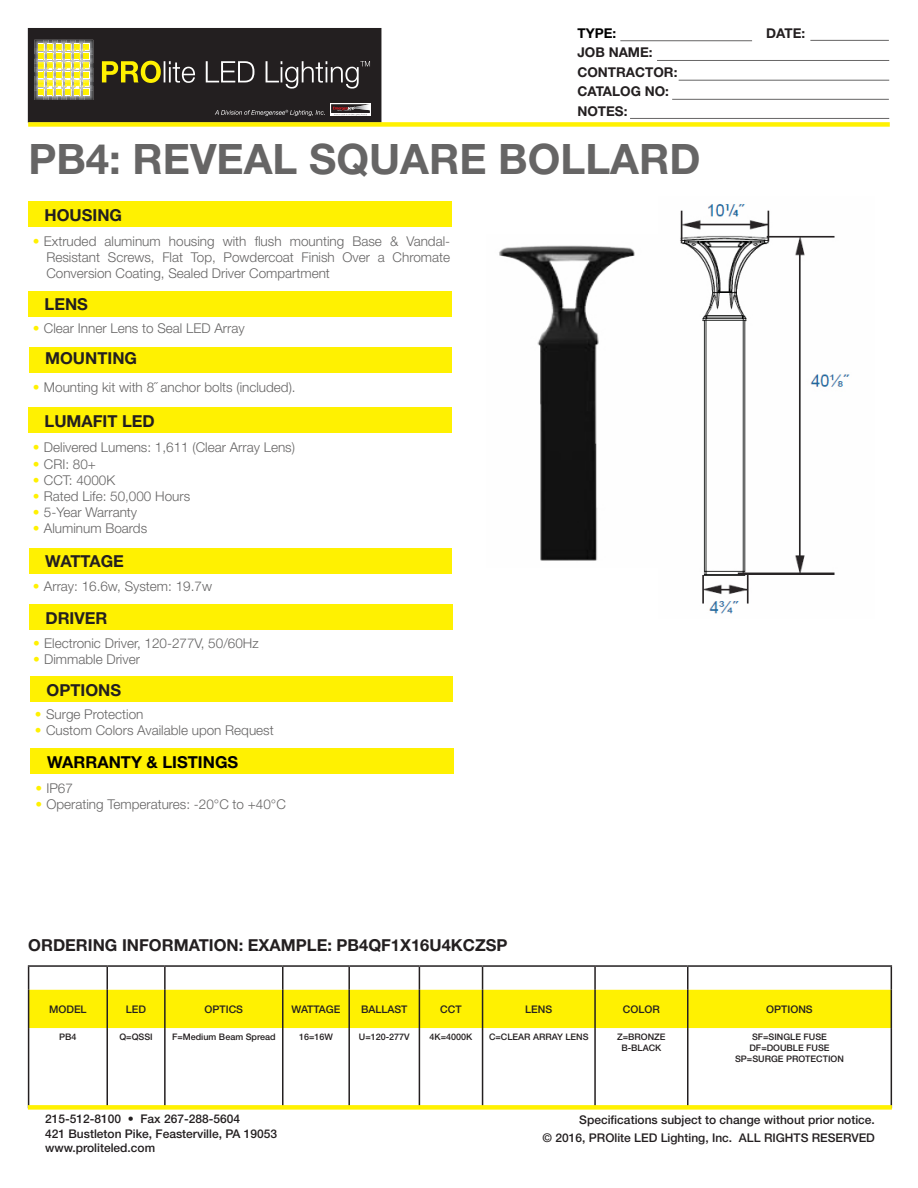
<style>
.page{position:relative;width:918px;height:1188px;background:#fff}
.page>*{position:absolute;margin:0;border:0;box-sizing:border-box;transform-origin:0 0}
.t1{font:700 42px "Helvetica Neue LT Std";color:#666565}
.t2{font:700 16.5px "Helvetica Neue LT Std";color:#231f20}
.t3{font:700 16.5px "Helvetica Neue LT Std";color:#000}
.t4{font:300 13.5px/16.2px "Helvetica Neue LT Std";color:#666565;text-align:justify}
.t5{font:700 13.5px/19.5px "Helvetica Neue LT Std";color:#231f20}
.t6{font:700 13.5px "Helvetica Neue LT Std";color:#000}
.t7{font:500 12px/14.4px "Helvetica Neue LT Std";color:#231f20;text-align:right}
.t8{font:500 10.5px "Helvetica Neue LT Std";color:#231f20}
.t9{font:500 9px "Helvetica Neue LT Std";color:#231f20}
.s1{color:#fff101}
</style>
<div class="page">
<img style="left:499px;top:245px;width:136px;height:316px">
<div style="left:28px;top:202px;width:423px;height:25px;background:#fff101"></div>
<div style="left:28px;top:291px;width:423px;height:25px;background:#fff101"></div>
<div style="left:29px;top:348px;width:423px;height:25px;background:#fff101"></div>
<div style="left:28px;top:408px;width:423px;height:25px;background:#fff101"></div>
<div style="left:29px;top:548px;width:423px;height:25px;background:#fff101"></div>
<div style="left:31px;top:749px;width:423px;height:25px;background:#fff101"></div>
<div style="left:30px;top:676px;width:423px;height:25px;background:#fff101"></div>
<div style="left:29px;top:605px;width:423px;height:25px;background:#fff101"></div>
<img style="left:680px;top:204px;width:170px;height:410px">
<svg style="left:29px;top:1028px;width:862px;height:77px"></svg>
<hr style="left:28px;top:965px;width:79px;height:2px;background:#231f20">
<hr style="left:28px;top:1028px;width:1px;height:80px;background:#231f20">
<hr style="left:107px;top:965px;width:58px;height:2px;background:#231f20">
<hr style="left:165px;top:965px;width:118px;height:2px;background:#231f20">
<hr style="left:283px;top:965px;width:66px;height:2px;background:#231f20">
<hr style="left:349px;top:965px;width:70px;height:2px;background:#231f20">
<hr style="left:419px;top:965px;width:64px;height:2px;background:#231f20">
<hr style="left:483px;top:965px;width:112px;height:2px;background:#231f20">
<hr style="left:595px;top:965px;width:93px;height:2px;background:#231f20">
<hr style="left:688px;top:965px;width:204px;height:2px;background:#231f20">
<svg style="left:28px;top:967px;width:864px;height:61px"></svg>
<hr style="left:107px;top:990px;width:1px;height:38px;background:#231f20">
<hr style="left:164px;top:990px;width:2px;height:38px;background:#231f20">
<hr style="left:282px;top:990px;width:2px;height:38px;background:#231f20">
<hr style="left:348px;top:990px;width:2px;height:38px;background:#231f20">
<hr style="left:419px;top:990px;width:1px;height:38px;background:#231f20">
<hr style="left:482px;top:990px;width:1px;height:38px;background:#231f20">
<hr style="left:594px;top:990px;width:2px;height:38px;background:#231f20">
<hr style="left:687px;top:990px;width:2px;height:38px;background:#231f20">
<hr style="left:891px;top:990px;width:1px;height:38px;background:#231f20">
<hr style="left:107px;top:1028px;width:1px;height:80px;background:#231f20">
<hr style="left:164px;top:1028px;width:2px;height:80px;background:#231f20">
<hr style="left:282px;top:1028px;width:2px;height:80px;background:#231f20">
<hr style="left:348px;top:1028px;width:2px;height:80px;background:#231f20">
<hr style="left:419px;top:1028px;width:1px;height:80px;background:#231f20">
<hr style="left:482px;top:1028px;width:1px;height:80px;background:#231f20">
<hr style="left:594px;top:1028px;width:2px;height:80px;background:#231f20">
<hr style="left:687px;top:1028px;width:2px;height:80px;background:#231f20">
<hr style="left:891px;top:1028px;width:1px;height:80px;background:#231f20">
<svg style="left:28px;top:28px;width:354px;height:94px;background:#433f31"></svg>
<div style="left:28px;top:122px;width:862px;height:5px;background:#fff101"></div>
<hr style="left:620px;top:40px;width:132px;height:1px;background:#666565">
<hr style="left:657px;top:60px;width:232px;height:1px;background:#666565">
<hr style="left:679px;top:80px;width:210px;height:1px;background:#666565">
<hr style="left:672px;top:99px;width:217px;height:1px;background:#666565">
<hr style="left:630px;top:118px;width:259px;height:1px;background:#666565">
<hr style="left:810px;top:40px;width:79px;height:1px;background:#666565">
<div style="left:28px;top:1105px;width:864px;height:5px;background:#fff101"></div>
<p class="t6" style="left:577px;top:24px;width:40px">TYPE:</p>
<p class="t5" style="left:766px;top:23px;width:41px">DATE:</p>
<p class="t5" style="left:577px;top:42px;width:102px">JOB NAME:<br>CONTRACTOR:<br>CATALOG NO:<br>NOTES:</p>
<p class="t1" style="left:28px;top:133px;width:674px">PB4: REVEAL SQUARE BOLLARD</p>
<p class="t2" style="left:45px;top:205px;width:79px">HOUSING</p>
<p class="t4" style="left:46px;top:233px;width:405px;text-indent:-14px"><span class="s1">•</span> Extruded aluminum housing with flush mounting Base &amp; Vandal-Resistant Screws, Flat Top, Powdercoat Finish Over a Chromate Conversion Coating, Sealed Driver Compartment</p>
<p class="t2" style="left:45px;top:294px;width:45px">LENS</p>
<p class="t4" style="left:33px;top:320px;width:213px"><span class="s1">•</span> Clear Inner Lens to Seal LED Array</p>
<p class="t2" style="left:45px;top:348px;width:93px">MOUNTING</p>
<p class="t4" style="left:33px;top:379px;width:264px"><span class="s1">•</span> Mounting kit with 8˝ anchor bolts (included).</p>
<p class="t2" style="left:45px;top:411px;width:112px">LUMAFIT LED</p>
<p class="t4" style="left:33px;top:439px;width:264px"><span class="s1">•</span> Delivered Lumens: 1,611 (Clear Array Lens)</p>
<p class="t4" style="left:33px;top:455px;width:65px"><span class="s1">•</span> CRI: 80+</p>
<p class="t4" style="left:33px;top:472px;width:84px"><span class="s1">•</span> CCT: 4000K</p>
<p class="t4" style="left:33px;top:488px;width:159px"><span class="s1">•</span> Rated Life: 50,000 Hours</p>
<p class="t4" style="left:33px;top:504px;width:106px"><span class="s1">•</span> 5-Year Warranty</p>
<p class="t4" style="left:33px;top:520px;width:116px"><span class="s1">•</span> Aluminum Boards</p>
<p class="t2" style="left:45px;top:551px;width:80px">WATTAGE</p>
<p class="t4" style="left:33px;top:578px;width:181px"><span class="s1">•</span> Array: 16.6w, System: 19.7w</p>
<p class="t2" style="left:45px;top:608px;width:64px">DRIVER</p>
<p class="t4" style="left:33px;top:635px;width:227px"><span class="s1">•</span> Electronic Driver, 120-277V, 50/60Hz</p>
<p class="t4" style="left:33px;top:651px;width:108px"><span class="s1">•</span> Dimmable Driver</p>
<p class="t2" style="left:47px;top:679px;width:76px">OPTIONS</p>
<p class="t4" style="left:35px;top:706px;width:110px"><span class="s1">•</span> Surge Protection</p>
<p class="t4" style="left:35px;top:722px;width:240px"><span class="s1">•</span> Custom Colors Available upon Request</p>
<p class="t3" style="left:47px;top:752px;width:193px">WARRANTY &amp; LISTINGS</p>
<p class="t4" style="left:35px;top:780px;width:39px"><span class="s1">•</span> IP67</p>
<p class="t4" style="left:35px;top:796px;width:252px"><span class="s1">•</span> Operating Temperatures: -20°C to +40°C</p>
<p class="t2" style="left:28px;top:935px;width:481px">ORDERING INFORMATION: EXAMPLE: PB4QF1X16U4KCZSP</p>
<p class="t8" style="left:49px;top:1003px;width:39px">MODEL</p>
<p class="t8" style="left:126px;top:1003px;width:22px">LED</p>
<p class="t8" style="left:205px;top:1003px;width:40px">OPTICS</p>
<p class="t8" style="left:292px;top:1003px;width:50px">WATTAGE</p>
<p class="t8" style="left:361px;top:1003px;width:48px">BALLAST</p>
<p class="t8" style="left:440px;top:1003px;width:23px">CCT</p>
<p class="t8" style="left:525px;top:1003px;width:29px">LENS</p>
<p class="t8" style="left:623px;top:1003px;width:38px">COLOR</p>
<p class="t8" style="left:766px;top:1003px;width:48px">OPTIONS</p>
<p class="t9" style="left:59px;top:1032px;width:19px">PB4</p>
<p class="t9" style="left:119px;top:1032px;width:35px">Q=QSSI</p>
<p class="t9" style="left:172px;top:1032px;width:105px">F=Medium Beam Spread</p>
<p class="t9" style="left:299px;top:1032px;width:35px">16=16W</p>
<p class="t9" style="left:359px;top:1032px;width:52px">U=120-277V</p>
<p class="t9" style="left:430px;top:1032px;width:44px">4K=4000K</p>
<p class="t9" style="left:489px;top:1032px;width:101px">C=CLEAR ARRAY LENS</p>
<p class="t9" style="left:617px;top:1032px;width:50px">Z=BRONZE</p>
<p class="t9" style="left:621px;top:1043px;width:42px">B-BLACK</p>
<p class="t9" style="left:752px;top:1032px;width:76px">SF=SINGLE FUSE</p>
<p class="t9" style="left:750px;top:1043px;width:82px">DF=DOUBLE FUSE</p>
<p class="t9" style="left:735px;top:1054px;width:110px">SP=SURGE PROTECTION</p>
<p class="t7" style="left:45px;top:1112px;width:234px;text-align:left">215-512-8100 • Fax 267-288-5604<br>421 Bustleton Pike, Feasterville, PA 19053 www.proliteled.com</p>
<p class="t7" style="left:543px;top:1110px;width:334px;line-height:18px">Specifications subject to change without prior notice.<br>© 2016, PROlite LED Lighting, Inc. ALL RIGHTS RESERVED</p>
</div>
